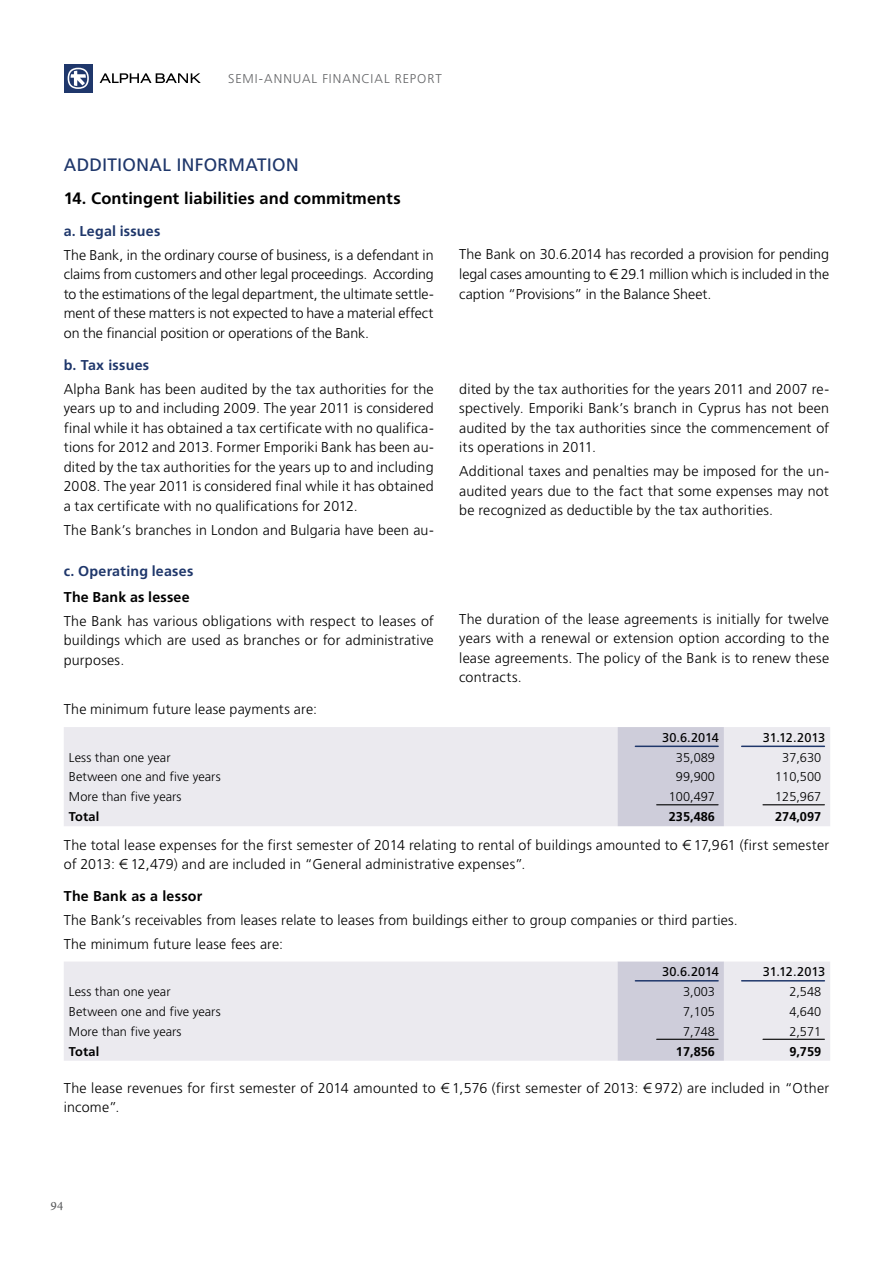
<style>
.page{position:relative;width:893px;height:1263px;background:#fff}
.page>*{position:absolute;margin:0;border:0;box-sizing:border-box;transform-origin:0 0}
.t1{font:18px "PF Catalog";letter-spacing:.025em;color:#1f376b}
.t2{font:700 16.5px "PF Catalog";letter-spacing:.005em;color:#000}
.t3{font:300 14.25px/19.5px "PF Catalog";letter-spacing:.01em;color:#000;text-align:justify}
.t4{font:700 14.25px/25.8px "PF Catalog";letter-spacing:.015em;color:#1f376b}
.t5{font:13.5px "Minion Pro";color:#58595b}
.t6{font:300 12.75px "PF Catalog";letter-spacing:.005em;color:#000}
.t7{font:12.75px "PF Catalog";letter-spacing:-.01em;color:#000}
.t8{font:700 12.75px "PF Catalog";color:#000}
.t9{font:300 12.75px "PF Catalog";letter-spacing:.08em;color:#636466}
.s1{font-weight:700;color:#1f376b}
.s2{color:#000}
.s3{font-weight:700}
</style>
<div class="page">
<div style="left:64px;top:64px;width:29px;height:29px;background:#1f376b"></div>
<svg style="left:68px;top:68px;width:21px;height:21px"></svg>
<svg style="left:69px;top:69px;width:18px;height:18px"></svg>
<svg style="left:71px;top:71px;width:15px;height:15px"></svg>
<svg style="left:100px;top:73px;width:101px;height:10px"></svg>
<div style="left:64px;top:961px;width:766px;height:100px;background:#ebeaef"></div>
<div style="left:618px;top:961px;width:106px;height:100px;background:#cecdda"></div>
<hr style="left:657px;top:1039px;width:61px;height:1px;background:#000">
<hr style="left:763px;top:1039px;width:61px;height:1px;background:#000">
<hr style="left:635px;top:980px;width:83px;height:1px;background:#1f376b">
<hr style="left:742px;top:980px;width:82px;height:1px;background:#1f376b">
<div style="left:64px;top:727px;width:766px;height:99px;background:#ebeaef"></div>
<div style="left:618px;top:727px;width:106px;height:99px;background:#cecdda"></div>
<hr style="left:657px;top:804px;width:61px;height:1px;background:#000">
<hr style="left:763px;top:804px;width:61px;height:1px;background:#000">
<hr style="left:635px;top:745px;width:83px;height:2px;background:#1f376b">
<hr style="left:742px;top:745px;width:82px;height:2px;background:#1f376b">
<p class="t9" style="left:228px;top:71px;width:215px">SEMI-ANNUAL FINANCIAL REPORT</p>
<p class="t1" style="left:64px;top:155px;width:236px">ADDITIONAL INFORMATION</p>
<p class="t2" style="left:64px;top:188px;width:338px">14. Contingent liabilities and commitments</p>
<p class="t3" style="left:64px;top:219px;width:371px;line-height:23.7px"><span class="s1">a. Legal issues<br></span>The Bank, in the ordinary course of business, is a defendant in</p>
<p class="t3" style="left:64px;top:265px;width:371px">claims from customers and other legal proceedings. According to the estimations of the legal department, the ultimate settle&shy;ment of these matters is not expected to have a material effect on the financial position or operations of the Bank.</p>
<p class="t4" style="left:64px;top:352px;width:87px">b. Tax issues</p>
<p class="t3" style="left:64px;top:379px;width:371px">Alpha Bank has been audited by the tax authorities for the years up to and including 2009. The year 2011 is considered final while it has obtained a tax certificate with no qualifica&shy;tions for 2012 and 2013. Former Emporiki Bank has been au&shy;dited by the tax authorities for the years up to and including 2008. The year 2011 is considered final while it has obtained a tax certificate with no qualifications for 2012.</p>
<p class="t3" style="left:64px;top:520px;width:371px">The Bank’s branches in London and Bulgaria have been au-</p>
<p class="t3" style="left:459px;top:245px;width:371px">The Bank on 30.6.2014 has recorded a provision for pending legal cases amounting to € 29.1 million which is included in the caption “Provisions” in the Balance Sheet.</p>
<p class="t3" style="left:459px;top:379px;width:371px">dited by the tax authorities for the years 2011 and 2007 re&shy;spectively. Emporiki Bank’s branch in Cyprus has not been audited by the tax authorities since the commencement of its operations in 2011.</p>
<p class="t3" style="left:459px;top:462px;width:371px">Additional taxes and penalties may be imposed for the un&shy;audited years due to the fact that some expenses may not be recognized as deductible by the tax authorities.</p>
<p class="t4" style="left:64px;top:558px;width:131px">c. Operating leases<br><span class="s2">The Bank as lessee</span></p>
<p class="t3" style="left:64px;top:611px;width:371px">The Bank has various obligations with respect to leases of buildings which are used as branches or for administrative purposes.</p>
<p class="t3" style="left:459px;top:609px;width:371px">The duration of the lease agreements is initially for twelve years with a renewal or extension option according to the lease agreements. The policy of the Bank is to renew these contracts.</p>
<p class="t3" style="left:64px;top:700px;width:255px">The minimum future lease payments are:</p>
<p class="t7" style="left:662px;top:730px;width:58px">30.6.2014</p>
<p class="t7" style="left:763px;top:730px;width:64px">31.12.2013</p>
<p class="t6" style="left:69px;top:750px;width:103px">Less than one year</p>
<p class="t6" style="left:676px;top:750px;width:40px">35,089</p>
<p class="t6" style="left:782px;top:750px;width:40px">37,630</p>
<p class="t6" style="left:69px;top:770px;width:153px">Between one and five years</p>
<p class="t6" style="left:676px;top:770px;width:40px">99,900</p>
<p class="t6" style="left:775px;top:770px;width:48px">110,500</p>
<p class="t6" style="left:69px;top:790px;width:114px">More than five years</p>
<p class="t6" style="left:669px;top:790px;width:48px">100,497</p>
<p class="t6" style="left:775px;top:790px;width:48px">125,967</p>
<p class="t8" style="left:69px;top:809px;width:32px">Total</p>
<p class="t8" style="left:669px;top:809px;width:48px">235,486</p>
<p class="t8" style="left:775px;top:809px;width:48px">274,097</p>
<p class="t3" style="left:64px;top:835px;width:767px">The total lease expenses for the first semester of 2014 relating to rental of buildings amounted to €17,961 (first semester of 2013: €12,479) and are included in “General administrative expenses”.</p>
<p class="t3" style="left:64px;top:885px;width:676px;line-height:23.7px;text-align:left"><span class="s3">The Bank as a lessor<br></span>The Bank’s receivables from leases relate to leases from buildings either to group companies or third parties.<br>The minimum future lease fees are:</p>
<p class="t7" style="left:662px;top:964px;width:58px">30.6.2014</p>
<p class="t7" style="left:763px;top:964px;width:64px">31.12.2013</p>
<p class="t6" style="left:69px;top:984px;width:103px">Less than one year</p>
<p class="t6" style="left:683px;top:984px;width:33px">3,003</p>
<p class="t6" style="left:789px;top:984px;width:33px">2,548</p>
<p class="t6" style="left:69px;top:1004px;width:153px">Between one and five years</p>
<p class="t6" style="left:683px;top:1004px;width:33px">7,105</p>
<p class="t6" style="left:789px;top:1004px;width:33px">4,640</p>
<p class="t6" style="left:69px;top:1024px;width:114px">More than five years</p>
<p class="t6" style="left:683px;top:1024px;width:33px">7,748</p>
<p class="t6" style="left:789px;top:1024px;width:33px">2,571</p>
<p class="t8" style="left:69px;top:1044px;width:32px">Total</p>
<p class="t8" style="left:676px;top:1044px;width:40px">17,856</p>
<p class="t8" style="left:789px;top:1044px;width:33px">9,759</p>
<p class="t3" style="left:64px;top:1078px;width:767px">The lease revenues for first semester of 2014 amounted to €1,576 (first semester of 2013: €972) are included in “Other income”.</p>
<p class="t5" style="left:50px;top:1194px;width:14px">94</p>
</div>
